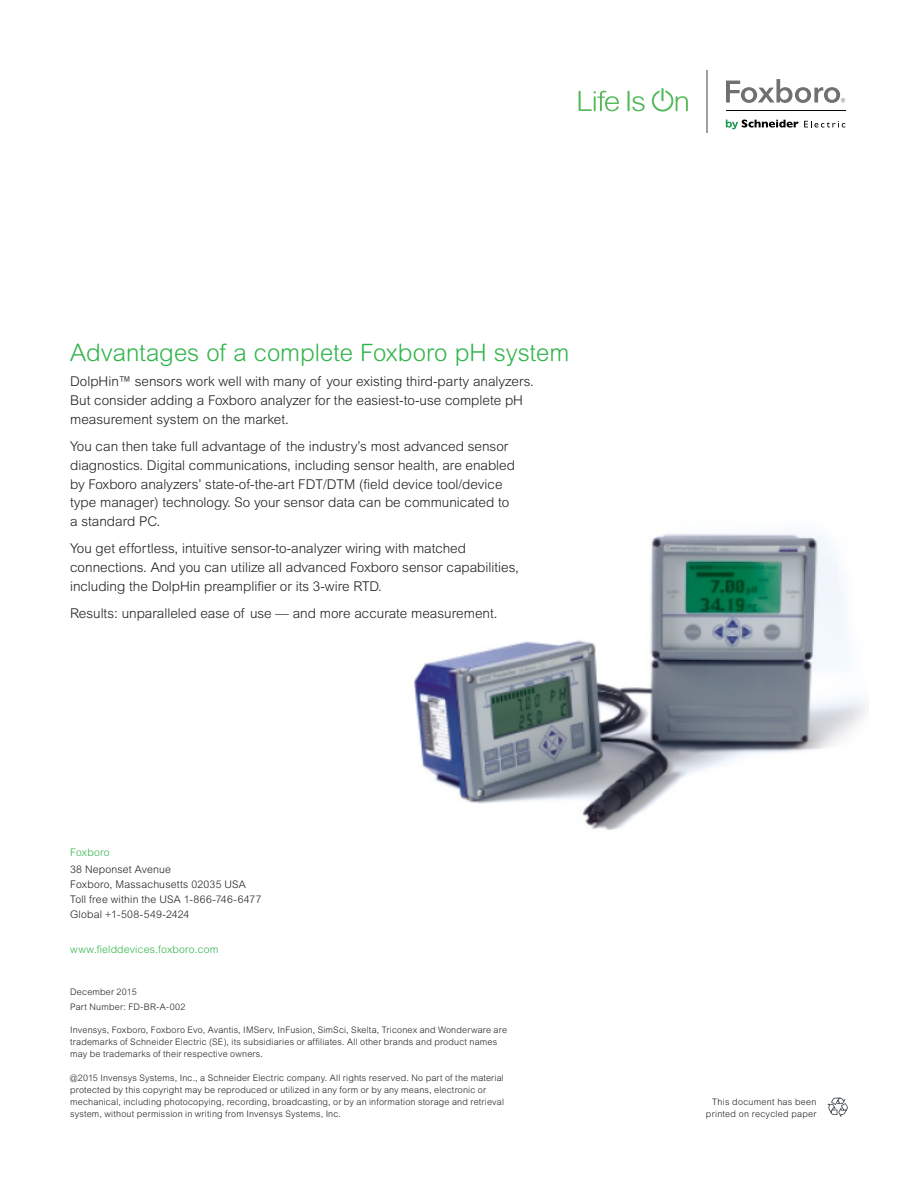
<style>
.page{position:relative;width:918px;height:1188px;background:#fff}
.page>*{position:absolute;margin:0;border:0;box-sizing:border-box;transform-origin:0 0}
.Body{font:300 24px "Arial Rounded MT Std";color:#31b44a}
.Body-2{font:300 13.5px/18.8px "Arial MT Std";color:#231f20}
.Cover_headline{font:300 10.5px "Arial MT Std";letter-spacing:.02em;color:#231f20}
.Cover_headline-2{font:300 10.5px "Arial MT Std";letter-spacing:.02em;color:#31b44a}
.Cover_headline-3{font:300 9px/12px "Arial MT Std";letter-spacing:.02em;color:#231f20}
</style>
<div class="page">
<svg style="left:579px;top:91px;width:40px;height:20px"></svg>
<svg style="left:627px;top:91px;width:18px;height:20px"></svg>
<svg style="left:652px;top:88px;width:36px;height:24px"></svg>
<hr style="left:706px;top:70px;width:1px;height:63px;background:#9e9fa3">
<svg style="left:726px;top:119px;width:119px;height:10px"></svg>
<hr style="left:726px;top:111px;width:119px;height:1px;background:#040503">
<svg style="left:726px;top:79px;width:119px;height:24px"></svg>
<svg style="left:827px;top:1098px;width:21px;height:19px"></svg>
<img style="left:414px;top:531px;width:451px;height:299px">
<p class="Body" style="left:70px;top:339px;width:501px">Advantages of a complete Foxboro pH system</p>
<p class="Body-2" style="left:70px;top:372px;width:465px">DolpHin™ sensors work well with many of your existing third-party analyzers.<br>But consider adding a Foxboro analyzer for the easiest-to-use complete pH measurement system on the market.</p>
<p class="Body-2" style="left:70px;top:437px;width:446px">You can then take full advantage of the industry’s most advanced sensor diagnostics. Digital communications, including sensor health, are enabled by Foxboro analyzers’ state-of-the-art FDT/DTM (field device tool/device type manager) technology. So your sensor data can be communicated to a standard PC.</p>
<p class="Body-2" style="left:70px;top:539px;width:450px">You get effortless, intuitive sensor-to-analyzer wiring with matched connections. And you can utilize all advanced Foxboro sensor capabilities, including the DolpHin preamplifier or its 3-wire RTD.</p>
<p class="Body-2" style="left:70px;top:604px;width:429px">Results: unparalleled ease of use — and more accurate measurement.</p>
<p class="Cover_headline-2" style="left:70px;top:846px;width:41px">Foxboro</p>
<p class="Cover_headline" style="left:70px;top:864px;width:102px">38 Neponset Avenue</p>
<p class="Cover_headline" style="left:70px;top:879px;width:177px">Foxboro, Massachusetts 02035 USA</p>
<p class="Cover_headline" style="left:70px;top:894px;width:193px">Toll free within the USA 1-866-746-6477</p>
<p class="Cover_headline" style="left:70px;top:909px;width:121px">Global +1-508-549-2424</p>
<p class="Cover_headline-2" style="left:70px;top:943px;width:150px">www.fielddevices.foxboro.com</p>
<p class="Cover_headline-3" style="left:70px;top:985px;width:117px;line-height:15px">December 2015<br>Part Number: FD-BR-A-002</p>
<p class="Cover_headline-3" style="left:70px;top:1024px;width:438px">Invensys, Foxboro, Foxboro Evo, Avantis, IMServ, InFusion, SimSci, Skelta, Triconex and Wonderware are trademarks of Schneider Electric (SE), its subsidiaries or affiliates. All other brands and product names may be trademarks of their respective owners.</p>
<p class="Cover_headline-3" style="left:70px;top:1072px;width:435px">@2015 Invensys Systems, Inc., a Schneider Electric company. All rights reserved. No part of the material protected by this copyright may be reproduced or utilized in any form or by any means, electronic or mechanical, including photocopying, recording, broadcasting, or by an information storage and retrieval system, without permission in writing from Invensys Systems, Inc.</p>
<p class="Cover_headline-3" style="left:706px;top:1096px;width:112px;text-align:right">This document has been printed on recycled paper</p>
</div>
